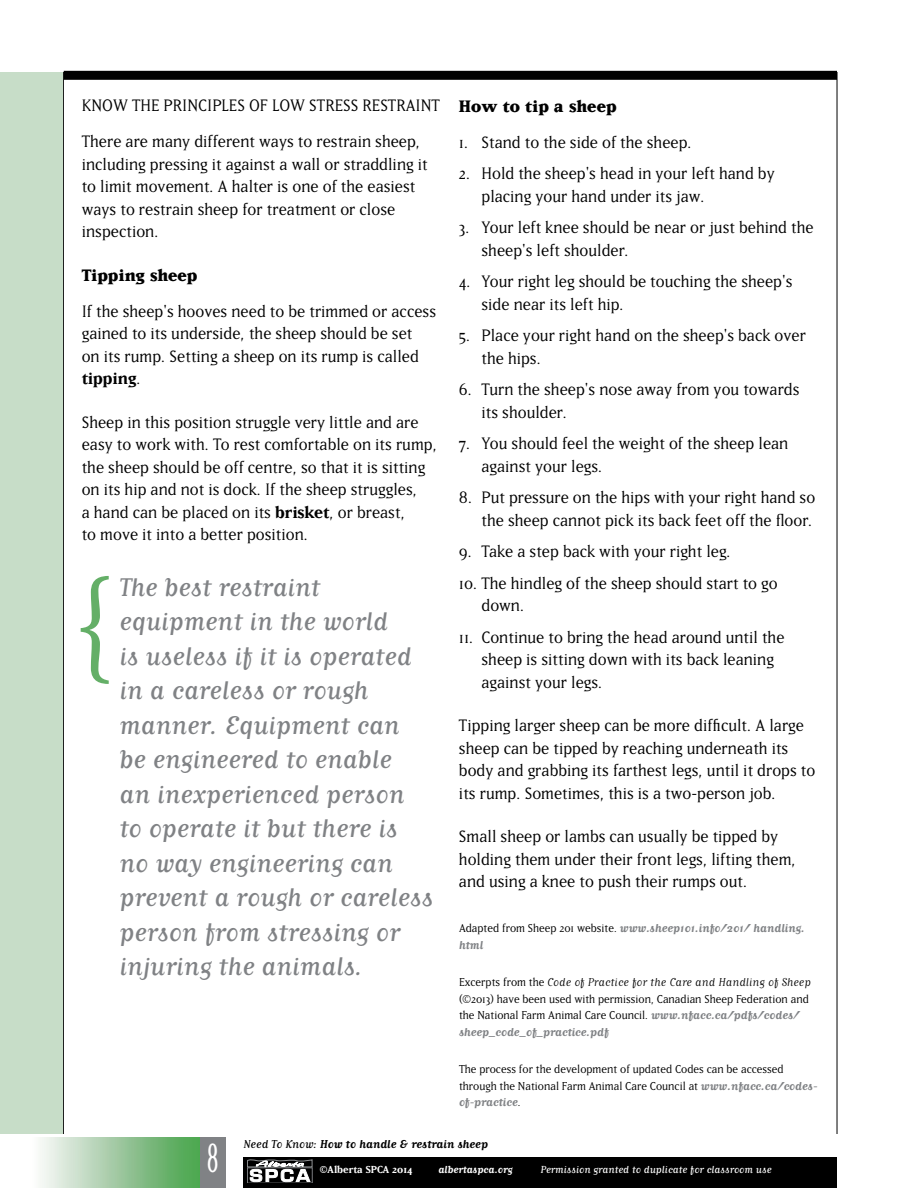
<style>
.page{position:relative;width:918px;height:1188px;background:#fff}
.page>*{position:absolute;margin:0;border:0;box-sizing:border-box;transform-origin:0 0}
.t1{font:123px "Minion Pro";color:#64af67}
.t2{font:48px "Matrix Tall";color:#fff}
.t3{font:30px/34.5px "Matrix Script";color:#808285}
.t4{font:19.5px/22.5px "Matrix";color:#000}
.t5{font:800 19.5px "Matrix";color:#000}
.t6{font:13.5px/16.5px "Matrix";color:#000}
.t7{font:700 13.5px/16.5px "Matrix Script";color:#808285}
.t8{font:13.5px "Matrix Script";color:#000}
.t9{font:700 13.5px "Matrix Script";color:#000}
.t10{font:12px "Matrix Script";color:#fff}
.t11{font:700 12px "Matrix";color:#fff}
.t12{font:700 12px "Matrix Script";color:#fff}
.s1{font-weight:700}
.s2{font-family:"Matrix";font-weight:400;color:#000}
.s3{font-family:"Matrix"}
.s4{font-family:"Matrix Script";font-weight:700;color:#808285}
.s5{font-weight:400}
</style>
<div class="page">
<div style="left:64px;top:71px;width:773px;height:9px;background:#000"></div>
<hr style="left:63px;top:72px;width:1px;height:1062px;background:#000">
<hr style="left:837px;top:72px;width:1px;height:1062px;background:#000">
<div style="left:0;top:72px;width:63px;height:1062px;background:#c7ddc8"></div>
<div style="left:30px;top:1138px;width:173px;height:50px;background:linear-gradient(to right,#fffaff,#429e45)"></div>
<div style="left:200px;top:1138px;width:25px;height:50px;background:#808285"></div>
<div style="left:243px;top:1157px;width:594px;height:31px;background:#000"></div>
<svg style="left:248px;top:1160px;width:64px;height:22px"></svg>
<p class="t4" style="left:82px;top:87px;width:360px;line-height:36px">KNOW THE PRINCIPLES OF LOW STRESS RESTRAINT<br>There are many different ways to restrain sheep,</p>
<p class="t4" style="left:82px;top:153px;width:347px">including pressing it against a wall or straddling it to limit movement. A halter is one of the easiest ways to restrain sheep for treatment or close inspection.</p>
<p class="t5" style="left:82px;top:265px;width:117px">Tipping sheep</p>
<p class="t4" style="left:82px;top:300px;width:356px">If the sheep's hooves need to be trimmed or access gained to its underside, the sheep should be set<br>on its rump. Setting a sheep on its rump is called <span class="s1">tipping</span>.</p>
<p class="t4" style="left:82px;top:411px;width:357px">Sheep in this position struggle very little and are easy to work with. To rest comfortable on its rump, the sheep should be off centre, so that it is sitting on its hip and not is dock. If the sheep struggles,<br>a hand can be placed on its <span class="s1">brisket</span>, or breast,<br>to move it into a better position.</p>
<h1 class="t1" style="left:73px;top:541px;width:44px">{</h1>
<p class="t3" style="left:119px;top:569px;width:315px">The best restraint equipment in the world<br>is useless if it is operated in a careless or rough manner. Equipment can be engineered to enable<br>an inexperienced person to operate it but there is no way engineering can prevent a rough or careless person from stressing or injuring the animals.</p>
<p class="t5" style="left:459px;top:96px;width:159px">How to tip a sheep</p>
<p class="t4" style="left:459px;top:131px;width:234px">1. Stand to the side of the sheep.</p>
<p class="t4" style="left:482px;top:162px;width:295px;text-indent:-23px">2. Hold the sheep's head in your left hand by placing your hand under its jaw.</p>
<p class="t4" style="left:482px;top:216px;width:334px;text-indent:-23px">3. Your left knee should be near or just behind the sheep's left shoulder.</p>
<p class="t4" style="left:482px;top:270px;width:312px;text-indent:-23px">4. Your right leg should be touching the sheep's side near its left hip.</p>
<p class="t4" style="left:482px;top:324px;width:326px;text-indent:-23px">5. Place your right hand on the sheep's back over the hips.</p>
<p class="t4" style="left:482px;top:378px;width:320px;text-indent:-23px">6. Turn the sheep's nose away from you towards its shoulder.</p>
<p class="t4" style="left:482px;top:432px;width:308px;text-indent:-23px">7. You should feel the weight of the sheep lean against your legs.</p>
<p class="t4" style="left:459px;top:486px;width:358px;text-align:right">8. Put pressure on the hips with your right hand so the sheep cannot pick its back feet off the floor.</p>
<p class="t4" style="left:459px;top:540px;width:273px">9. Take a step back with your right leg.</p>
<p class="t4" style="left:482px;top:572px;width:298px;text-indent:-23px">10. The hindleg of the sheep should start to go down.</p>
<p class="t4" style="left:482px;top:626px;width:305px;text-indent:-23px">11. Continue to bring the head around until the sheep is sitting down with its back leaning against your legs.</p>
<p class="t4" style="left:459px;top:714px;width:358px">Tipping larger sheep can be more difficult. A large sheep can be tipped by reaching underneath its body and grabbing its farthest legs, until it drops to its rump. Sometimes, this is a two-person job.</p>
<p class="t4" style="left:459px;top:825px;width:338px">Small sheep or lambs can usually be tipped by holding them under their front legs, lifting them, and using a knee to push their rumps out.</p>
<p class="t7" style="left:459px;top:920px;width:347px"><span class="s2">Adapted from Sheep 201 website.</span> www.sheep101.info/201/ handling. html</p>
<p class="t8" style="left:459px;top:976px;width:353px"><span class="s3">Excerpts from the</span> Code of Practice for the Care and Handling of Sheep</p>
<p class="t6" style="left:459px;top:991px;width:351px">(©2013) have been used with permission, Canadian Sheep Federation and the National Farm Animal Care Council. <span class="s4">www.nfacc.ca/pdfs/codes/</span></p>
<p class="t7" style="left:459px;top:1023px;width:151px">sheep_code_of_practice.pdf</p>
<p class="t6" style="left:459px;top:1061px;width:360px">The process for the development of updated Codes can be accessed through the National Farm Animal Care Council at <span class="s4">www.nfacc.ca/codes-</span></p>
<p class="t7" style="left:459px;top:1094px;width:63px">of-practice<span class="s2">.</span></p>
<h2 class="t2" style="left:207px;top:1132px;width:13px">8</h2>
<p class="t9" style="left:243px;top:1138px;width:246px"><span class="s5">Need To Know:</span> How to handle &amp; restrain sheep</p>
<p class="t11" style="left:320px;top:1163px;width:94px">©Alberta SPCA 2014</p>
<p class="t12" style="left:438px;top:1163px;width:76px">albertaspca.org</p>
<p class="t10" style="left:540px;top:1163px;width:233px">Permission granted to duplicate for classroom use</p>
</div>
